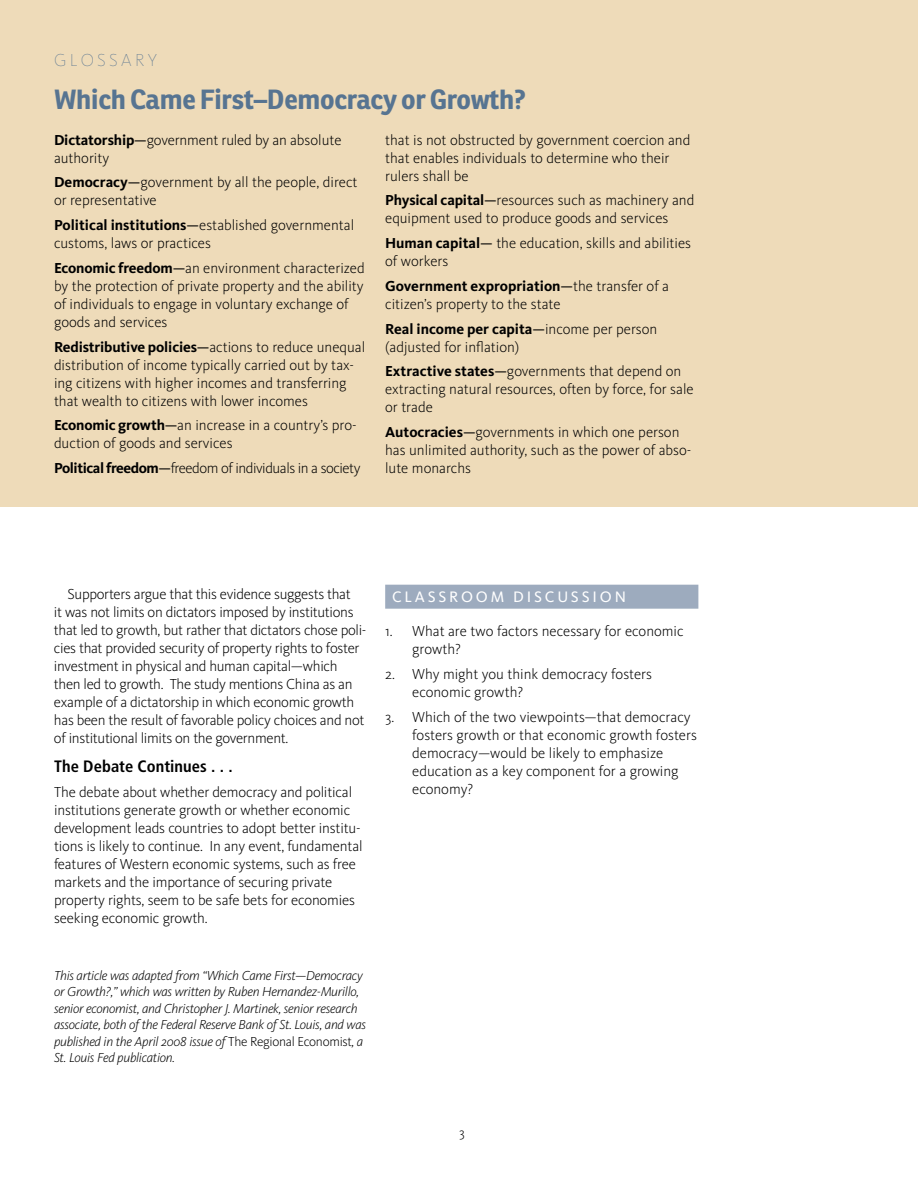
<style>
.page{position:relative;width:918px;height:1188px;background:#fff}
.page>*{position:absolute;margin:0;border:0;box-sizing:border-box;transform-origin:0 0}
.t1{font:700 27px "Ronnia";letter-spacing:-.01em;color:#577491}
.t2{font:100 18px "Kievit OT";letter-spacing:.19em;color:#577491}
.t3{font:700 condensed 16.5px "Frutiger";letter-spacing:.005em;color:#000}
.t4{font:15.75px "Kievit OT";letter-spacing:.18em;color:#fff}
.t5{font:300 15px/18px "Kievit OT";color:#000}
.t6{font:300 15px/18px "Kievit OT";letter-spacing:-.02em;color:#000}
.t7{font:300 15px "Kievit OT";letter-spacing:-.03em;color:#000}
.t8{font:italic 300 13.5px/16.5px "Kievit OT";letter-spacing:-.02em;color:#000}
.t9{font:300 13.5px "Kievit OT";color:#000}
.s1{font-weight:700}
.s2{font-weight:400}
.s3{font-style:normal}
</style>
<div class="page">
<div style="left:0;top:0;width:918px;height:507px;background:#eedbb9"></div>
<div style="left:385px;top:585px;width:313px;height:24px;background:#9dabbe"></div>
<p class="t2" style="left:54px;top:51px;width:105px">GLOSSARY</p>
<h1 class="t1" style="left:54px;top:82px;width:474px">Which Came First–Democracy or Growth?</h1>
<p class="t5" style="left:54px;top:131px;width:289px"><span class="s1">Dictatorship</span><span class="s2">—</span>government ruled by an absolute authority</p>
<p class="t5" style="left:54px;top:174px;width:305px"><span class="s1">Democracy</span><span class="s2">—</span>government by all the people, direct or representative</p>
<p class="t5" style="left:54px;top:216px;width:302px"><span class="s1">Political institutions</span><span class="s2">—</span>established governmental customs, laws or practices</p>
<p class="t5" style="left:54px;top:259px;width:312px"><span class="s1">Economic freedom</span><span class="s2">—</span>an environment characterized by the protection of private property and the ability of individuals to engage in voluntary exchange of goods and services</p>
<p class="t5" style="left:54px;top:338px;width:313px"><span class="s1">Redistributive policies</span><span class="s2">—</span>actions to reduce unequal distribution of income typically carried out by tax&shy;ing citizens with higher incomes and transferring that wealth to citizens with lower incomes</p>
<p class="t5" style="left:54px;top:417px;width:304px"><span class="s1">Economic growth</span><span class="s2">—</span>an increase in a country’s pro&shy;duction of goods and services</p>
<p class="t7" style="left:54px;top:460px;width:308px"><span class="s1">Political freedom</span><span class="s2">—</span>freedom of individuals in a society</p>
<p class="t5" style="left:385px;top:131px;width:307px">that is not obstructed by government coercion and that enables individuals to determine who their rulers shall be</p>
<p class="t5" style="left:385px;top:192px;width:311px"><span class="s1">Physical capital</span><span class="s2">—</span>resources such as machinery and equipment used to produce goods and services</p>
<p class="t5" style="left:385px;top:234px;width:307px"><span class="s1">Human capital</span><span class="s2">—</span> the education, skills and abilities of workers</p>
<p class="t5" style="left:385px;top:277px;width:285px"><span class="s1">Government expropriation</span><span class="s2">—</span>the transfer of a citizen’s property to the state</p>
<p class="t5" style="left:385px;top:320px;width:274px"><span class="s1">Real income per capita</span><span class="s2">—</span>income per person (adjusted for inflation)</p>
<p class="t5" style="left:385px;top:363px;width:310px"><span class="s1">Extractive states</span><span class="s2">—</span>governments that depend on extracting natural resources, often by force, for sale or trade</p>
<p class="t5" style="left:385px;top:423px;width:308px"><span class="s1">Autocracies</span><span class="s2">—</span>governments in which one person has unlimited authority, such as the power of abso&shy;lute monarchs</p>
<p class="t6" style="left:54px;top:586px;width:314px;text-indent:14px">Supporters argue that this evidence suggests that<br>it was not limits on dictators imposed by institutions that led to growth, but rather that dictators chose poli&shy;cies that provided security of property rights to foster investment in physical and human capital—which then led to growth. The study mentions China as an example of a dictatorship in which economic growth has been the result of favorable policy choices and not of institutional limits on the government.</p>
<p class="t3" style="left:54px;top:756px;width:180px">The Debate Continues . . .</p>
<p class="t5" style="left:54px;top:783px;width:310px">The debate about whether democracy and political institutions generate growth or whether economic development leads countries to adopt better institu&shy;tions is likely to continue. In any event, fundamental features of Western economic systems, such as free markets and the importance of securing private property rights, seem to be safe bets for economies seeking economic growth.</p>
<p class="t8" style="left:54px;top:967px;width:314px">This article was adapted from “Which Came First—Democracy or Growth?,” which was written by Ruben Hernandez-Murillo, senior economist, and Christopher J. Martinek, senior research associate, both of the Federal Reserve Bank of St. Louis, and was published in the April 2008 issue of <span class="s3">The Regional Economist</span>, a St. Louis Fed publication.</p>
<p class="t4" style="left:392px;top:588px;width:235px">CLASSROOM DISC USSION</p>
<p class="t5" style="left:412px;top:622px;width:273px;text-indent:-27px">1. What are two factors necessary for economic growth?</p>
<p class="t5" style="left:412px;top:665px;width:241px;text-indent:-27px">2. Why might you think democracy fosters economic growth?</p>
<p class="t5" style="left:412px;top:708px;width:286px;text-indent:-27px">3. Which of the two viewpoints—that democracy fosters growth or that economic growth fosters democracy—would be likely to emphasize education as a key component for a growing economy?</p>
<p class="t9" style="left:459px;top:1125px;width:7px">3</p>
</div>
